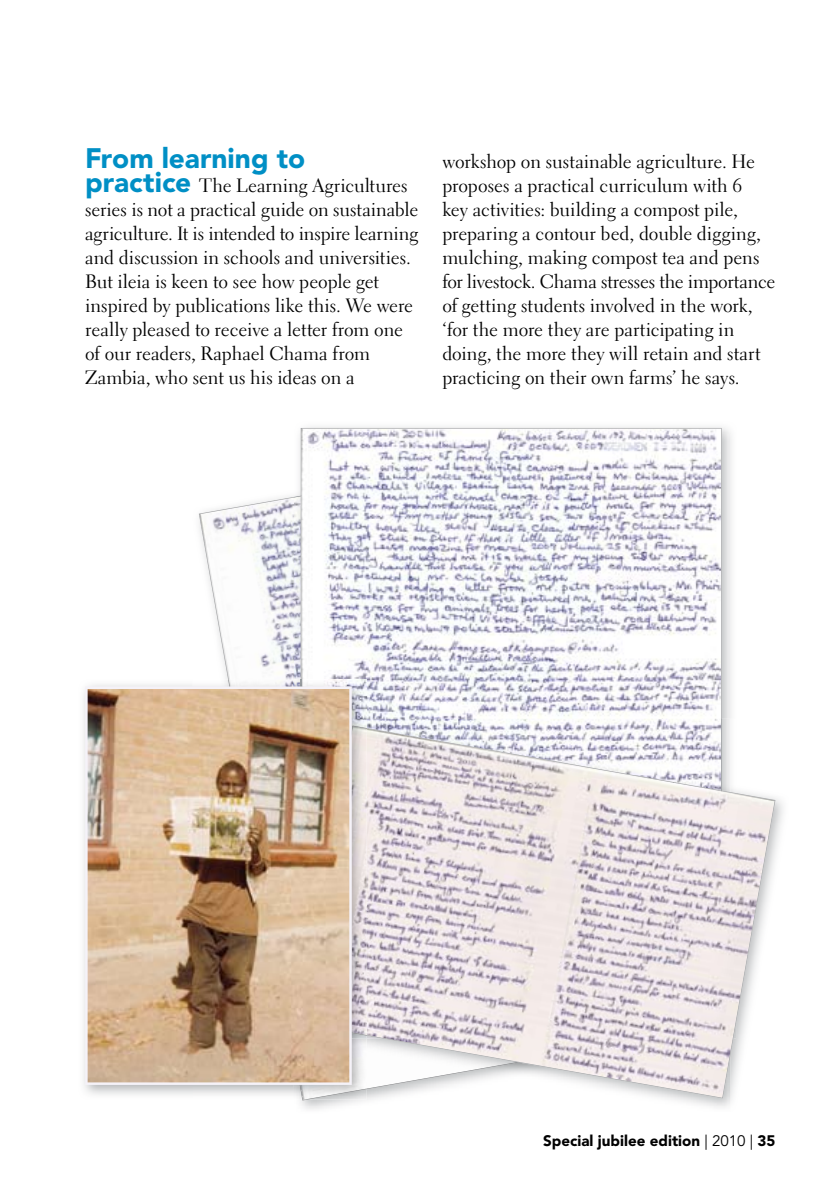
<style>
.page{position:relative;width:840px;height:1191px;background:#fff}
.page>*{position:absolute;margin:0;border:0;box-sizing:border-box;transform-origin:0 0}
.t1{font:900 28px "Avenir LT Std";letter-spacing:-.005em;color:#008fc5}
.t2{font:19.2px/24px "Electra LT Std";letter-spacing:-.005em;color:#000}
.t3{font:900 15.2px "Avenir LT Std";color:#000}
.s1{font-family:"Avenir LT Std";font-weight:900;font-size:28px;color:#008fc5}
.s2{font-weight:400}
</style>
<div class="page">
<svg style="left:199px;top:496px;width:95px;height:183px"></svg>
<img style="left:294px;top:434px;width:435px;height:285px">
<svg style="left:300px;top:428px;width:421px;height:291px"></svg>
<img style="left:729px;top:798px;width:54px;height:307px">
<img style="left:302px;top:1098px;width:90px;height:2px">
<img style="left:721px;top:719px;width:8px;height:6px">
<img style="left:366px;top:719px;width:355px;height:6px">
<svg style="left:366px;top:725px;width:409px;height:373px"></svg>
<img style="left:83px;top:679px;width:283px;height:416px">
<img style="left:293px;top:1044px;width:73px;height:55px">
<img style="left:351px;top:725px;width:15px;height:310px">
<img style="left:85px;top:686px;width:266px;height:399px">
<h1 class="t1" style="left:85px;top:141px;width:221px">From learning to</h1>
<p class="t2" style="left:85px;top:173px;width:334px"><span class="s1">practice</span> The Learning Agricultures series is not a practical guide on sustainable agriculture. It is intended to inspire learning and discussion in schools and universities.<br>But ileia is keen to see how people get inspired by publications like this. We were really pleased to receive a letter from one of our readers, Raphael Chama from Zambia, who sent us his ideas on a</p>
<p class="t2" style="left:442px;top:149px;width:334px">workshop on sustainable agriculture. He proposes a practical curriculum with 6<br>key activities: building a compost pile, preparing a contour bed, double digging, mulching, making compost tea and pens for livestock. Chama stresses the importance of getting students involved in the work, ‘for the more they are participating in doing, the more they will retain and start practicing on their own farms’ he says.</p>
<p class="t3" style="left:543px;top:1131px;width:234px">Special jubilee edition <span class="s2">| 2010 |</span> 35</p>
</div>
